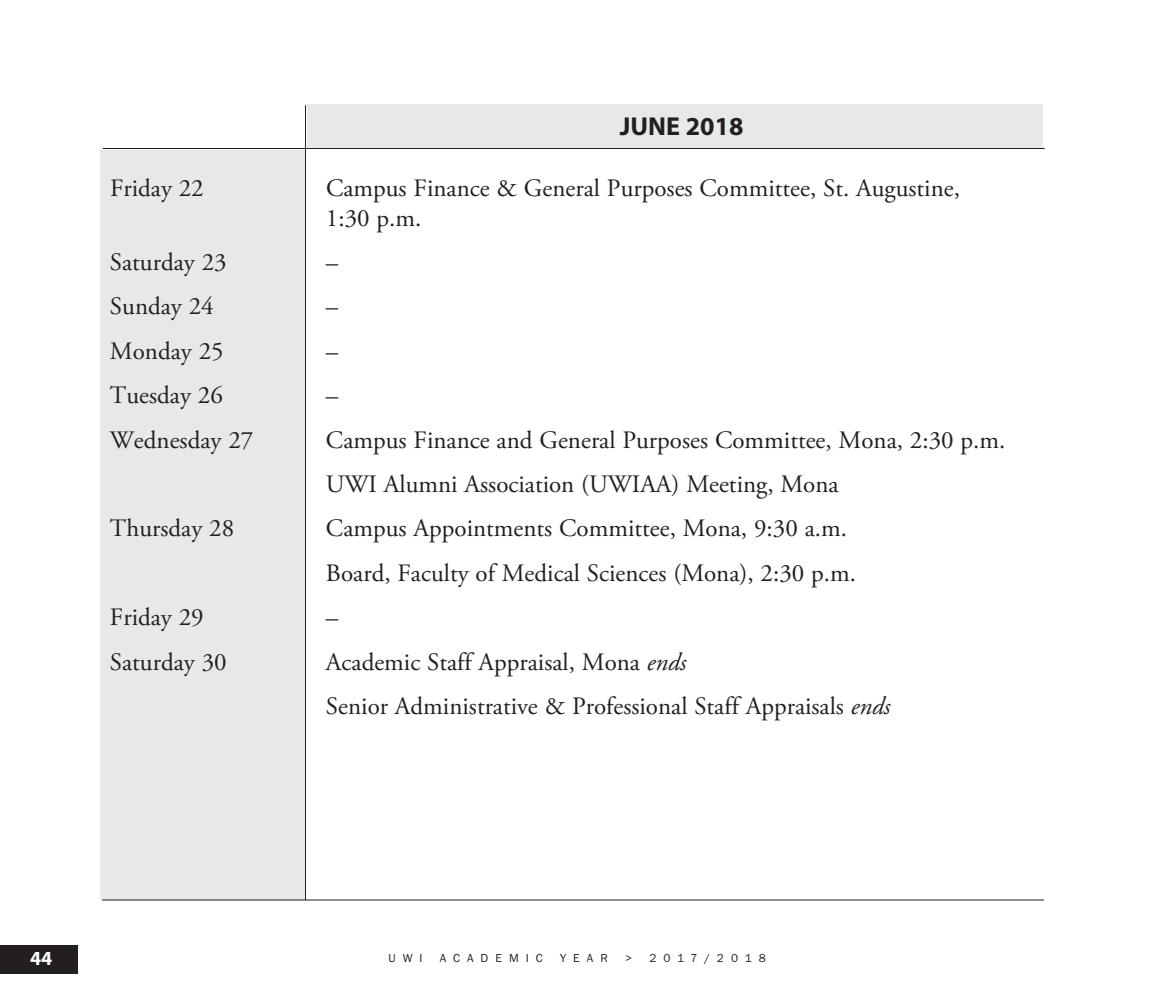
<style>
.page{position:relative;width:1152px;height:1008px;background:#fff}
.page>*{position:absolute;margin:0;border:0;box-sizing:border-box;transform-origin:0 0}
.t1{font:700 26px "Myriad Pro";color:#231f20}
.t2{font:25px/44.4px "Adobe Garamond Pro";color:#231f20}
.t3{font:700 20px "Myriad Pro";color:#fff}
.t4{font:12px "Franklin Gothic";letter-spacing:.585em;color:#231f20}
.t5{font:12px "Franklin Gothic";letter-spacing:.565em;color:#231f20}
.s1{font-style:italic}
</style>
<div class="page">
<div style="left:307px;top:104px;width:736px;height:44px;background:#e7e8e9"></div>
<div style="left:100px;top:150px;width:205px;height:750px;background:#e7e8e9"></div>
<div style="left:0;top:946px;width:78px;height:28px;background:#231f20"></div>
<hr style="left:305px;top:105px;width:1px;height:795px;background:#231f20">
<hr style="left:102px;top:900px;width:942px;height:1px;background:#231f20">
<hr style="left:103px;top:148px;width:942px;height:1px;background:#231f20">
<p class="t1" style="left:620px;top:116px;width:125px">JUNE 2018</p>
<p class="t2" style="left:110px;top:168px;width:95px">Friday 22</p>
<p class="t2" style="left:326px;top:175px;width:635px;line-height:30px">Campus Finance &amp; General Purposes Committee, St. Augustine,<br>1:30 p.m.</p>
<p class="t2" style="left:110px;top:242px;width:118px">Saturday 23</p>
<p class="t2" style="left:326px;top:242px;width:14px">–</p>
<p class="t2" style="left:110px;top:287px;width:105px">Sunday 24</p>
<p class="t2" style="left:110px;top:331px;width:115px">Monday 25</p>
<p class="t2" style="left:110px;top:375px;width:114px">Tuesday 26</p>
<p class="t2" style="left:326px;top:287px;width:14px">–</p>
<p class="t2" style="left:326px;top:331px;width:14px">–</p>
<p class="t2" style="left:326px;top:375px;width:14px">–</p>
<p class="t2" style="left:110px;top:420px;width:145px">Wednesday 27</p>
<p class="t2" style="left:326px;top:420px;width:681px">Campus Finance and General Purposes Committee, Mona, 2:30 p.m.<br>UWI Alumni Association (UWIAA) Meeting, Mona</p>
<p class="t2" style="left:110px;top:509px;width:126px">Thursday 28</p>
<p class="t2" style="left:326px;top:509px;width:532px">Campus Appointments Committee, Mona, 9:30 a.m.<br>Board, Faculty of Medical Sciences (Mona), 2:30 p.m.</p>
<p class="t2" style="left:110px;top:597px;width:95px">Friday 29</p>
<p class="t2" style="left:326px;top:597px;width:14px">–</p>
<p class="t2" style="left:110px;top:642px;width:118px">Saturday 30</p>
<p class="t2" style="left:326px;top:642px;width:566px">Academic Staff Appraisal, Mona <span class="s1">ends<br></span>Senior Administrative &amp; Professional Staff Appraisals <span class="s1">ends</span></p>
<p class="t3" style="left:30px;top:951px;width:24px">44</p>
<p class="t4" style="left:388px;top:951px;width:36px">UWI</p>
<p class="t4" style="left:440px;top:951px;width:104px">ACADEMIC</p>
<p class="t4" style="left:560px;top:951px;width:49px">YEAR</p>
<p class="t5" style="left:625px;top:951px;width:142px">&gt; 2017/2018</p>
</div>
